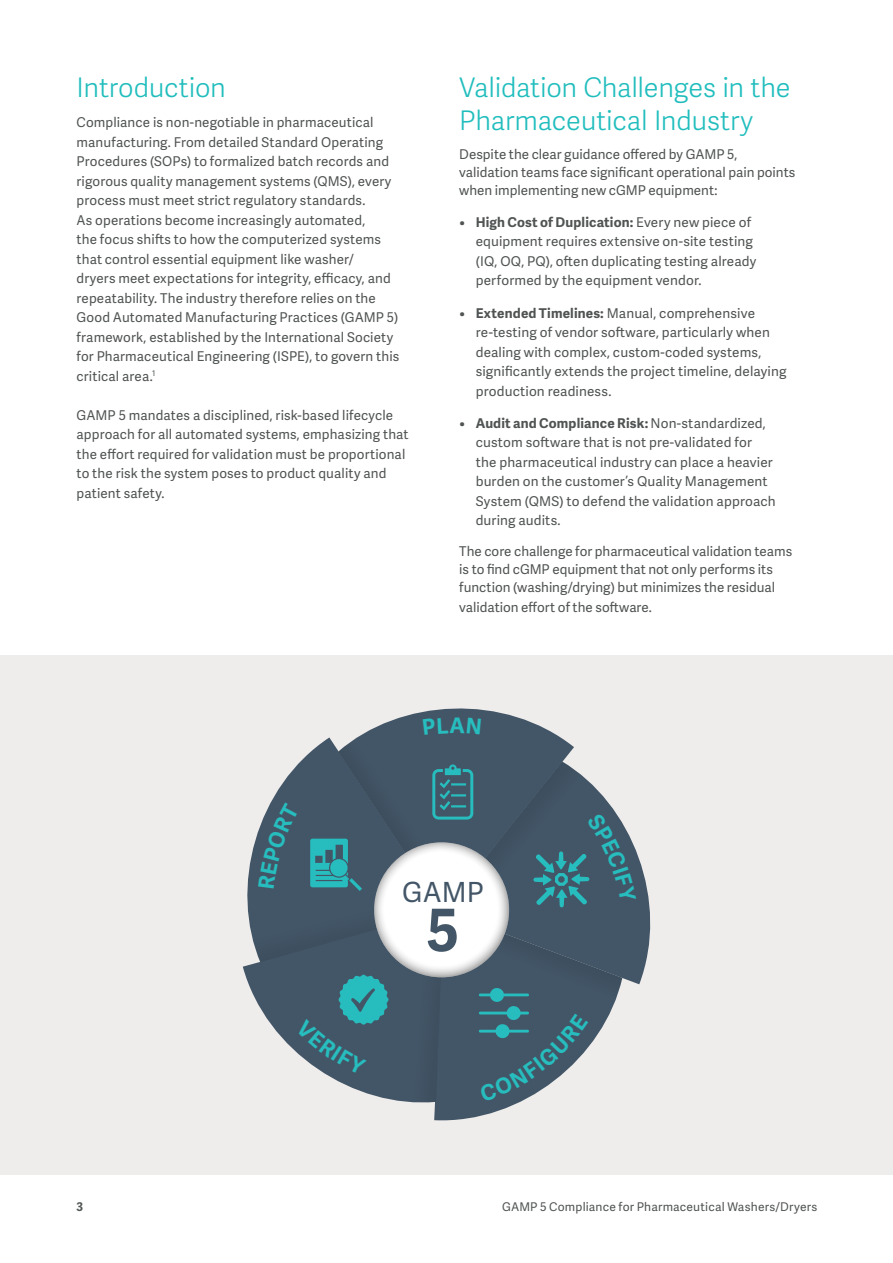
<style>
.page{position:relative;width:893px;height:1263px;background:#fff}
.page>*{position:absolute;margin:0;border:0;box-sizing:border-box;transform-origin:0 0}
.t1{font:700 58.5px "Adelle Sans";color:#435667}
.t2{font:27.75px "Adelle Sans";color:#435667}
.Section_Sub-heading{font:300 27px/33px "Adelle Sans";letter-spacing:-.01em;color:#21bdbd}
.Secion_Sub-heading_SPAN{font:300 27px "Adelle Sans";letter-spacing:-.005em;color:#21bdbd}
.Body_Copy_Adelle_Sans_Regular_Granite{font:13.5px/19.5px "Adelle Sans";letter-spacing:.01em;color:#505353}
.t3{font:12px "Adelle Sans";letter-spacing:.015em;color:#505353}
.t4{font:700 12px "Adelle Sans";color:#505353}
.s1{font-weight:700}
</style>
<div class="page">
<div style="left:0;top:655px;width:893px;height:520px;background:#efedec"></div>
<svg style="left:636px;top:851px;width:15px;height:133px;fill:#435667"></svg>
<svg style="left:402px;top:708px;width:114px;height:9px"></svg>
<svg style="left:243px;top:717px;width:393px;height:404px"></svg>
<p class="Secion_Sub-heading_SPAN" style="left:77px;top:68px;width:151px">Introduction</p>
<p class="Body_Copy_Adelle_Sans_Regular_Granite" style="left:77px;top:112px;width:324px">Compliance is non-negotiable in pharmaceutical manufacturing. From detailed Standard Operating Procedures (SOPs) to formalized batch records and rigorous quality management systems (QMS), every process must meet strict regulatory standards.<br>As operations become increasingly automated,<br>the focus shifts to how the computerized systems that control essential equipment like washer/<br>dryers meet expectations for integrity, efficacy, and repeatability. The industry therefore relies on the Good Automated Manufacturing Practices (GAMP 5) framework, established by the International Society for Pharmaceutical Engineering (ISPE), to govern this critical area.<sup>1</sup></p>
<p class="Body_Copy_Adelle_Sans_Regular_Granite" style="left:77px;top:405px;width:334px">GAMP 5 mandates a disciplined, risk-based lifecycle approach for all automated systems, emphasizing that the effort required for validation must be proportional to the risk the system poses to product quality and patient safety.</p>
<p class="Section_Sub-heading" style="left:459px;top:70px;width:333px">Validation Challenges in the<br>Pharmaceutical Industry</p>
<p class="Body_Copy_Adelle_Sans_Regular_Granite" style="left:459px;top:144px;width:338px;line-height:18px">Despite the clear guidance offered by GAMP 5, validation teams face significant operational pain points when implementing new cGMP equipment:</p>
<p class="Body_Copy_Adelle_Sans_Regular_Granite" style="left:476px;top:212px;width:282px;text-indent:-16px"><span class="s1">• High Cost of Duplication:</span> Every new piece of equipment requires extensive on-site testing (IQ, OQ, PQ), often duplicating testing already performed by the equipment vendor.</p>
<p class="Body_Copy_Adelle_Sans_Regular_Granite" style="left:476px;top:303px;width:312px;text-indent:-16px"><span class="s1">• Extended Timelines:</span> Manual, comprehensive re-testing of vendor software, particularly when dealing with complex, custom-coded systems, significantly extends the project timeline, delaying production readiness.</p>
<p class="Body_Copy_Adelle_Sans_Regular_Granite" style="left:476px;top:413px;width:301px;text-indent:-16px"><span class="s1">• Audit and Compliance Risk:</span> Non-standardized, custom software that is not pre-validated for the pharmaceutical industry can place a heavier burden on the customer’s Quality Management System (QMS) to defend the validation approach during audits.</p>
<p class="Body_Copy_Adelle_Sans_Regular_Granite" style="left:459px;top:542px;width:334px;line-height:18px">The core challenge for pharmaceutical validation teams is to find cGMP equipment that not only performs its function (washing/drying) but minimizes the residual</p>
<p class="Body_Copy_Adelle_Sans_Regular_Granite" style="left:459px;top:597px;width:194px">validation effort of the software.</p>
<p class="t2" style="left:402px;top:876px;width:83px">GAMP</p>
<p class="t1" style="left:427px;top:895px;width:34px">5</p>
<p class="t4" style="left:77px;top:1198px;width:8px">3</p>
<p class="t3" style="left:502px;top:1198px;width:317px">GAMP 5 Compliance for Pharmaceutical Washers/Dryers</p>
</div>
